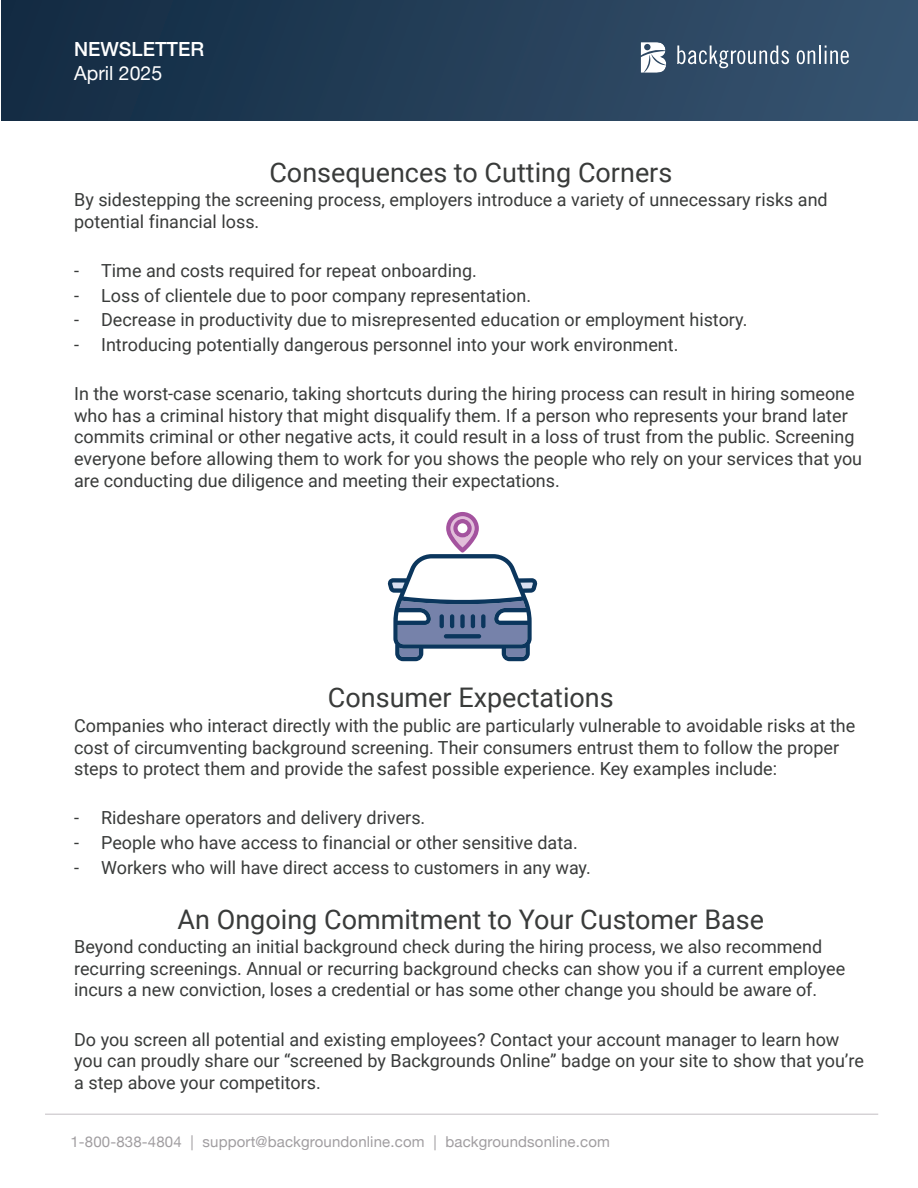
<style>
.page{position:relative;width:918px;height:1188px;background:#fff}
.page>*{position:absolute;margin:0;border:0;box-sizing:border-box;transform-origin:0 0}
.t1{font:27px "Roboto";color:#393b3a}
.t2{font:500 19.5px "Helvetica Neue";color:#fff}
.t3{font:19.5px "Helvetica Neue";color:#fff}
.t4{font:18px/21.6px "Roboto";color:#393b3a}
.t5{font:15px "Helvetica Neue";letter-spacing:.01em;color:#a19ea1}
</style>
<div class="page">
<div style="left:1px;top:0;width:917px;height:120px;background:linear-gradient(to right,#122a42,#375370)"></div>
<svg style="left:677px;top:46px;width:112px;height:22px;background:#62778c"></svg>
<svg style="left:797px;top:46px;width:52px;height:18px"></svg>
<svg style="left:641px;top:42px;width:25px;height:31px"></svg>
<hr style="left:45px;top:1114px;width:833px;height:1px;background:#c2bec2">
<svg style="left:388px;top:512px;width:149px;height:149px"></svg>
<hr style="left:440px;top:614px;width:4px;height:14px;background:#0b365d;border-radius:2px">
<hr style="left:450px;top:614px;width:4px;height:14px;background:#0b365d;border-radius:2px">
<div style="left:460px;top:614px;width:5px;height:14px;background:#0b365d;border-radius:2px"></div>
<hr style="left:471px;top:614px;width:4px;height:14px;background:#0b365d;border-radius:2px">
<svg style="left:481px;top:614px;width:4px;height:14px"></svg>
<p class="t2" style="left:74px;top:33px;width:132px">NEWSLETTER</p>
<p class="t3" style="left:74px;top:59px;width:90px">April 2025</p>
<h1 class="t1" style="left:269px;top:153px;width:404px">Consequences to Cutting Corners</h1>
<p class="t4" style="left:74px;top:189px;width:755px">By sidestepping the screening process, employers introduce a variety of unnecessary risks and potential financial loss.</p>
<p class="t4" style="left:74px;top:259px;width:404px">- Time and costs required for repeat onboarding.</p>
<p class="t4" style="left:74px;top:284px;width:458px">- Loss of clientele due to poor company representation.</p>
<p class="t4" style="left:74px;top:309px;width:675px">- Decrease in productivity due to misrepresented education or employment history.</p>
<p class="t4" style="left:74px;top:333px;width:606px">- Introducing potentially dangerous personnel into your work environment.</p>
<p class="t4" style="left:74px;top:382px;width:790px">In the worst-case scenario, taking shortcuts during the hiring process can result in hiring someone who has a criminal history that might disqualify them. If a person who represents your brand later commits criminal or other negative acts, it could result in a loss of trust from the public. Screening everyone before allowing them to work for you shows the people who rely on your services that you are conducting due diligence and meeting their expectations.</p>
<h1 class="t1" style="left:328px;top:679px;width:287px">Consumer Expectations</h1>
<p class="t4" style="left:74px;top:714px;width:783px">Companies who interact directly with the public are particularly vulnerable to avoidable risks at the cost of circumventing background screening. Their consumers entrust them to follow the proper steps to protect them and provide the safest possible experience. Key examples include:</p>
<p class="t4" style="left:74px;top:807px;width:353px">- Rideshare operators and delivery drivers.</p>
<p class="t4" style="left:74px;top:831px;width:505px">- People who have access to financial or other sensitive data.</p>
<p class="t4" style="left:74px;top:856px;width:518px">- Workers who will have direct access to customers in any way.</p>
<h1 class="t1" style="left:178px;top:900px;width:588px">An Ongoing Commitment to Your Customer Base</h1>
<p class="t4" style="left:74px;top:935px;width:773px">Beyond conducting an initial background check during the hiring process, we also recommend recurring screenings. Annual or recurring background checks can show you if a current employee incurs a new conviction, loses a credential or has some other change you should be aware of.</p>
<p class="t4" style="left:74px;top:1028px;width:791px">Do you screen all potential and existing employees? Contact your account manager to learn how you can proudly share our “screened by Backgrounds Online” badge on your site to show that you’re a step above your competitors.</p>
<p class="t5" style="left:71px;top:1131px;width:541px">1-800-838-4804 | support@backgroundonline.com | backgroundsonline.com</p>
</div>
